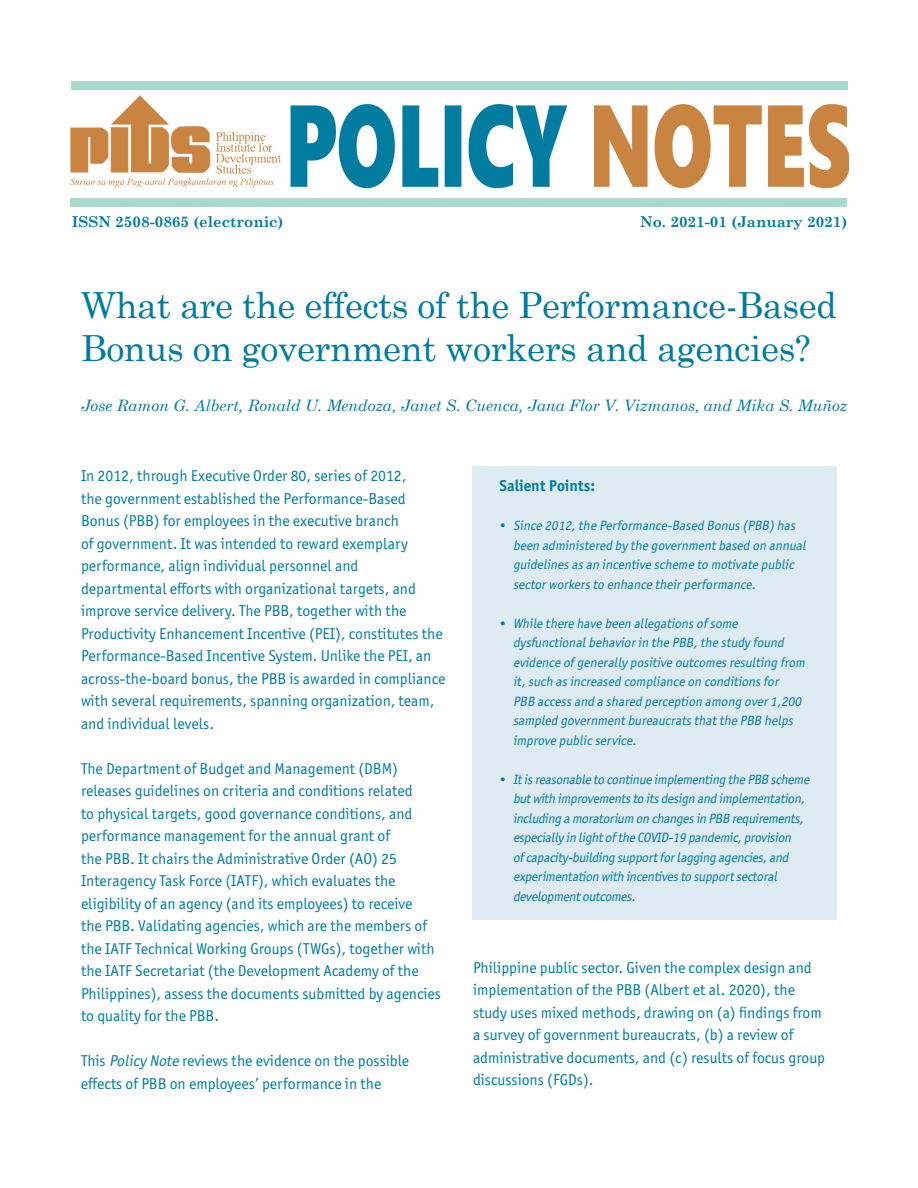
<style>
.page{position:relative;width:918px;height:1188px;background:#fff}
.page>*{position:absolute;margin:0;border:0;box-sizing:border-box;transform-origin:0 0}
.Headline{font:36px/43.2px "Century Schoolbook";letter-spacing:-.01em;color:#007ca1}
.Body_text{font:15.75px/22.5px "Officina Sans ITC Pro";color:#007ca1}
.author{font:italic 15.75px "Century Schoolbook";color:#007ca1}
.Body_text-2{font:700 15.75px "Officina Sans ITC Pro";color:#007ca1}
.t1{font:700 15px "Century Schoolbook";color:#007ca1}
.t2{font:italic 13.5px/19.5px "Officina Sans ITC Pro";color:#007ca1}
.s1{font-style:italic}
.s2{font-style:normal}
</style>
<div class="page">
<img style="left:70px;top:95px;width:779px;height:94px">
<div style="left:71px;top:81px;width:776px;height:9px;background:#a7dacd"></div>
<div style="left:70px;top:198px;width:777px;height:9px;background:#a7dacd"></div>
<div style="left:472px;top:467px;width:365px;height:453px;background:#dfebf2"></div>
<p class="t1" style="left:72px;top:210px;width:213px">ISSN 2508-0865 (electronic)</p>
<p class="t1" style="left:640px;top:210px;width:209px">No. 2021-01 (January 2021)</p>
<p class="Headline" style="left:81px;top:280px;width:758px">What are the effects of the Performance-Based<br>Bonus on government workers and agencies?</p>
<p class="author" style="left:81px;top:394px;width:768px">Jose Ramon G. Albert, Ronald U. Mendoza, Janet S. Cuenca, Jana Flor V. Vizmanos, and Mika S. Muñoz</p>
<p class="Body_text" style="left:81px;top:465px;width:366px">In 2012, through Executive Order 80, series of 2012,<br>the government established the Performance-Based Bonus (PBB) for employees in the executive branch<br>of government. It was intended to reward exemplary performance, align individual personnel and departmental efforts with organizational targets, and improve service delivery. The PBB, together with the Productivity Enhancement Incentive (PEI), constitutes the Performance-Based Incentive System. Unlike the PEI, an across-the-board bonus, the PBB is awarded in compliance with several requirements, spanning organization, team, and individual levels.</p>
<p class="Body_text" style="left:81px;top:757px;width:362px">The Department of Budget and Management (DBM) releases guidelines on criteria and conditions related<br>to physical targets, good governance conditions, and performance management for the annual grant of<br>the PBB. It chairs the Administrative Order (AO) 25<br>Interagency Task Force (IATF), which evaluates the eligibility of an agency (and its employees) to receive<br>the PBB. Validating agencies, which are the members of the IATF Technical Working Groups (TWGs), together with the IATF Secretariat (the Development Academy of the Philippines), assess the documents submitted by agencies to quality for the PBB.</p>
<p class="Body_text" style="left:81px;top:1050px;width:330px">This <span class="s1">Policy Note</span> reviews the evidence on the possible effects of PBB on employees’ performance in the</p>
<p class="Body_text-2" style="left:500px;top:476px;width:97px">Salient Points:</p>
<p class="t2" style="left:513px;top:516px;width:297px;text-indent:-14px"><span class="s2">•</span> Since 2012,the Performance-Based Bonus (PBB)has been administered by the governmentbased on annual guidelines as an incentive scheme to motivate public sectorworkers to enhance theirperformance.</p>
<p class="t2" style="left:513px;top:614px;width:296px;text-indent:-14px"><span class="s2">•</span> While there have been allegations of some dysfunctionalbehaviorin the PBB,the study found evidence of generally positive outcomes resulting from it,such as increased compliance on conditions for PBB access and a shared perception among over1,200 sampled governmentbureaucrats thatthe PBB helps improve public service.</p>
<p class="t2" style="left:513px;top:770px;width:301px;text-indent:-14px"><span class="s2">•</span> Itisreasonable to continue implementing the PBB scheme butwith improvementsto itsdesign and implementation, including a moratorium on changesin PBB requirements, especially in lightof the COVID-19 pandemic,provision<br>of capacity-building supportforlagging agencies,and experimentation with incentivesto supportsectoral developmentoutcomes.</p>
<p class="Body_text" style="left:473px;top:956px;width:354px">Philippine public sector. Given the complex design and implementation of the PBB (Albert et al. 2020), the study uses mixed methods, drawing on (a) findings from a survey of government bureaucrats, (b) a review of administrative documents, and (c) results of focus group discussions (FGDs).</p>
</div>
